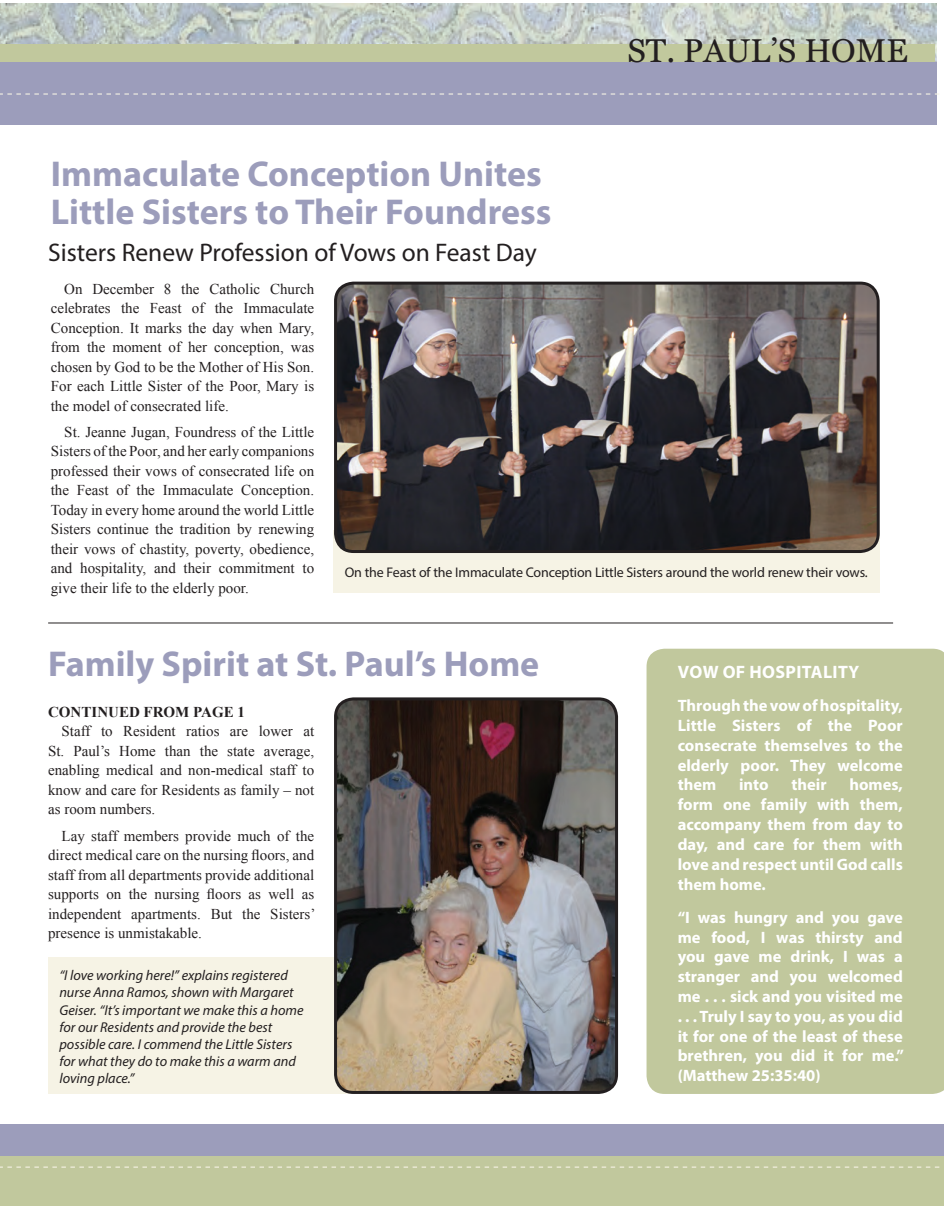
<style>
.page{position:relative;width:945px;height:1209px;background:#fff}
.page>*{position:absolute;margin:0;border:0;box-sizing:border-box;transform-origin:0 0}
.t1{font:700 36px/37.5px "Myriad Pro";color:#9c9dbb}
.t2{font:33px "Georgia";color:#231f20}
.Subhead{font:25.5px "Myriad Pro";color:#231f20}
.Call_Out_Box_Text{font:700 18px "Myriad Pro";letter-spacing:.02em;color:#fff}
.Call_Out_Box_Text-2{font:700 16.5px/19.8px "Myriad Pro";color:#fff;text-align:justify}
.t3{font:15px/19.5px "Times New Roman";color:#231f20;text-align:justify}
.t4{font:700 15px "Times New Roman";color:#231f20}
.Call_Out_Box_Text-3{font:italic 14.25px/17.1px "Myriad Pro";color:#231f20}
.t5{font:13.95px "Myriad Pro";letter-spacing:-.01em;color:#231f20}
</style>
<div class="page">
<div style="left:0;top:1124px;width:943px;height:33px;background:#9c9dbb"></div>
<div style="left:48px;top:957px;width:489px;height:136px;background:#f6f3e5"></div>
<div style="left:333px;top:530px;width:546px;height:62px;background:#f6f3e5"></div>
<img style="left:0;top:3px;width:936px;height:59px">
<div style="left:0;top:44px;width:934px;height:49px;background:#c1c89d"></div>
<div style="left:0;top:1155px;width:943px;height:50px;background:#c1c89d"></div>
<div style="left:0;top:62px;width:936px;height:62px;background:#9c9dbb"></div>
<svg style="left:0;top:93px;width:939px;height:2px"></svg>
<svg style="left:0;top:1166px;width:939px;height:1px"></svg>
<svg style="left:646px;top:648px;width:297px;height:445px;fill:#c1c89d"></svg>
<hr style="left:48px;top:622px;width:845px;height:1px;background:#231f20">
<img style="left:335px;top:701px;width:281px;height:391px">
<div style="left:334px;top:697px;width:284px;height:396px;border:3px solid #231f20;border-radius:18px"></div>
<img style="left:338px;top:285px;width:540px;height:266px">
<div style="left:334px;top:281px;width:545px;height:272px;border:3px solid #231f20;border-radius:18px"></div>
<p class="t1" style="left:51px;top:154px;width:502px">Immaculate Conception Unites<br>Little Sisters to Their Foundress</p>
<p class="Subhead" style="left:48px;top:236px;width:490px">Sisters Renew Profession of Vows on Feast Day</p>
<p class="t2" style="left:627px;top:27px;width:282px">ST. PAUL’S HOME</p>
<p class="t3" style="left:51px;top:278px;width:265px;text-indent:14px">On December 8 the Catholic Church celebrates the Feast of the Immaculate Conception. It marks the day when Mary, from the moment of her conception, was chosen by God to be the Mother of His Son.<br>For each Little Sister of the Poor, Mary is the model of consecrated life.</p>
<p class="t3" style="left:51px;top:422px;width:265px;text-indent:14px">St. Jeanne Jugan, Foundress of the Little Sisters of the Poor, and her early companions professed their vows of consecrated life on the Feast of the Immaculate Conception.<br>Today in every home around the world Little Sisters continue the tradition by renewing their vows of chastity, poverty, obedience, and hospitality, and their commitment to give their life to the elderly poor.</p>
<p class="t5" style="left:345px;top:563px;width:524px">On the Feast of the Immaculate Conception Little Sisters around the world renew their vows.</p>
<p class="t1" style="left:48px;top:643px;width:492px">Family Spirit at St. Paul’s Home</p>
<p class="t4" style="left:48px;top:701px;width:198px">CONTINUED FROM PAGE 1</p>
<p class="t3" style="left:48px;top:721px;width:267px;text-indent:14px">Staff to Resident ratios are lower at St. Paul’s Home than the state average, enabling medical and non-medical staff to know and care for Residents as family – not as room numbers.</p>
<p class="t3" style="left:48px;top:825px;width:269px;text-indent:14px">Lay staff members provide much of the direct medical care on the nursing floors, and staff from all departments provide additional supports on the nursing floors as well as independent apartments. But the Sisters’ presence is unmistakable.</p>
<p class="Call_Out_Box_Text-3" style="left:59px;top:966px;width:245px">“I love working here!” explains registered nurse Anna Ramos, shown with Margaret Geiser. “It’s important we make this a home for our Residents and provide the best possible care. I commend the Little Sisters for what they do to make this a warm and loving place.”</p>
<p class="Call_Out_Box_Text" style="left:678px;top:660px;width:183px">VOW OF HOSPITALITY</p>
<p class="Call_Out_Box_Text-2" style="left:677px;top:695px;width:227px">Through the vow of hospitality, Little Sisters of the Poor consecrate themselves to the elderly poor. They welcome them</p>
<p class="Call_Out_Box_Text-2" style="left:677px;top:774px;width:227px;text-indent:172px">homes, form one family with them, accompany them from day to day, and care for them with love and respect until God calls them home.</p>
<p class="Call_Out_Box_Text-2" style="left:677px;top:906px;width:228px">“I was hungry and you gave me food, I was thirsty and you gave me drink, I was a stranger and you welcomed me . . . sick and you visited me . . . Truly I say to you, as you did it for one of the least of these brethren, you did it for me.” (Matthew 25:35:40)</p>
<p class="Call_Out_Box_Text-2" style="left:739px;top:774px;width:31px">into</p>
<p class="Call_Out_Box_Text-2" style="left:791px;top:774px;width:37px">their</p>
</div>
